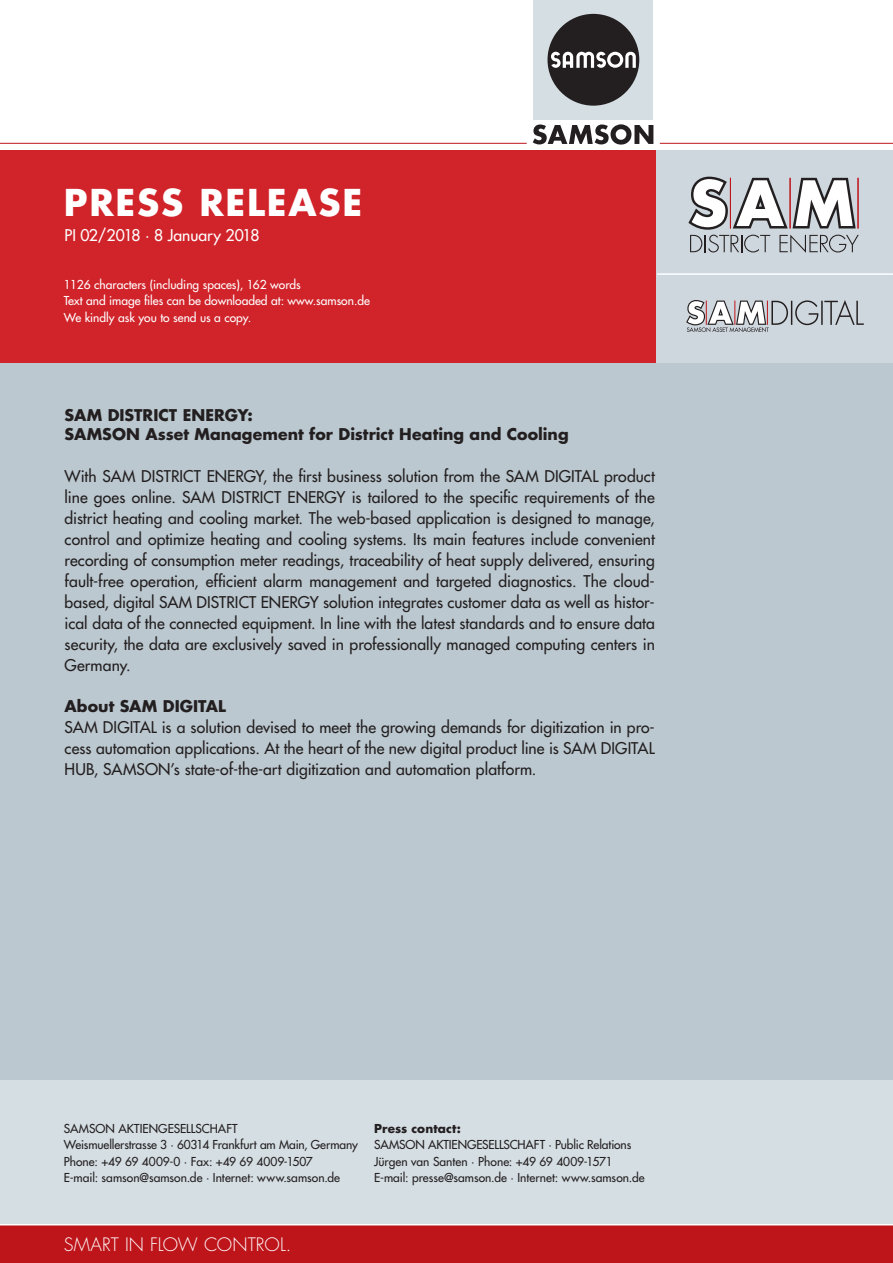
<style>
.page{position:relative;width:893px;height:1263px;background:#fff}
.page>*{position:absolute;margin:0;border:0;box-sizing:border-box;transform-origin:0 0}
.t1{font:700 36px "Futura";letter-spacing:.05em;color:#fff}
.t2{font:300 18px "Futura";letter-spacing:.005em;color:#fff}
.t3{font:15.75px/21px "Futura";letter-spacing:.005em;color:#231f20;text-align:justify}
.t4{font:700 15.75px/19.5px "Futura";letter-spacing:.005em;color:#231f20}
.t5{font:15.75px "Futura";color:#fff}
.t6{font:12px/16.5px "Futura";color:#231f20}
.t7{font:12px/16.5px "Futura";color:#fff}
.t8{font:700 12px "Futura";letter-spacing:.01em;color:#231f20}
</style>
<div class="page">
<div style="left:0;top:226px;width:893px;height:1037px;background:#bbc8cf"></div>
<div style="left:0;top:1080px;width:893px;height:145px;background:#d5dee3"></div>
<div style="left:0;top:150px;width:893px;height:212px;background:#d1232a"></div>
<hr style="left:660px;top:143px;width:233px;height:1px;background:#be151b">
<hr style="left:0;top:143px;width:527px;height:1px;background:#be151b">
<svg style="left:533px;top:124px;width:120px;height:21px"></svg>
<div style="left:534px;top:0;width:119px;height:120px;background:#d5dee3"></div>
<div style="left:547px;top:14px;width:92px;height:92px;background:#231f20;border-radius:50%"></div>
<svg style="left:551px;top:51px;width:85px;height:17px"></svg>
<div style="left:0;top:1225px;width:893px;height:38px;background:#be151b"></div>
<hr style="left:0;top:1224px;width:893px;height:1px;background:#fff">
<div style="left:657px;top:150px;width:236px;height:212px;background:#ced7dd"></div>
<svg style="left:688px;top:176px;width:171px;height:77px"></svg>
<svg style="left:686px;top:300px;width:178px;height:32px"></svg>
<hr style="left:657px;top:273px;width:236px;height:2px;background:#fff">
<h1 class="t1" style="left:64px;top:178px;width:300px">PRESS RELEASE</h1>
<p class="t5" style="left:65px;top:225px;width:196px">PI 02/2018 · 8 January 2018</p>
<p class="t7" style="left:64px;top:276px;width:308px">1126 characters (including spaces), 162 words<br>Text and image files can be downloaded at: www.samson.de<br>We kindly ask you to send us a copy.</p>
<p class="t4" style="left:65px;top:405px;width:506px">SAM DISTRICT ENERGY:<br>SAMSON Asset Management for District Heating and Cooling</p>
<p class="t3" style="left:65px;top:466px;width:592px">With SAM DISTRICT ENERGY, the first business solution from the SAM DIGITAL product line goes online. SAM DISTRICT ENERGY is tailored to the specific requirements of the district heating and cooling market. The web-based application is designed to manage, control and optimize heating and cooling systems. Its main features include convenient recording of consumption meter readings, traceability of heat supply delivered, ensuring fault-free operation, efficient alarm management and targeted diagnostics. The cloud&shy;based, digital SAM DISTRICT ENERGY solution integrates customer data as well as histor&shy;ical data of the connected equipment. In line with the latest standards and to ensure data security, the data are exclusively saved in professionally managed computing centers in Germany.</p>
<p class="t4" style="left:65px;top:696px;width:163px">About SAM DIGITAL</p>
<p class="t3" style="left:65px;top:716px;width:592px">SAM DIGITAL is a solution devised to meet the growing demands for digitization in pro&shy;cess automation applications. At the heart of the new digital product line is SAM DIGITAL HUB, SAMSON’s state-of-the-art digitization and automation platform.</p>
<p class="t6" style="left:64px;top:1120px;width:296px">SAMSON AKTIENGESELLSCHAFT<br>Weismuellerstrasse 3 · 60314 Frankfurt am Main, Germany Phone: +49 69 4009-0 · Fax: +49 69 4009-1507<br>E-mail: samson@samson.de · Internet: www.samson.de</p>
<p class="t8" style="left:374px;top:1120px;width:88px">Press contact:</p>
<p class="t6" style="left:374px;top:1136px;width:272px">SAMSON AKTIENGESELLSCHAFT · Public Relations<br>Jürgen van Santen · Phone: +49 69 4009-1571<br>E-mail: presse@samson.de · Internet: www.samson.de</p>
<p class="t2" style="left:64px;top:1233px;width:229px">SMART IN FLOW CONTROL.</p>
</div>
